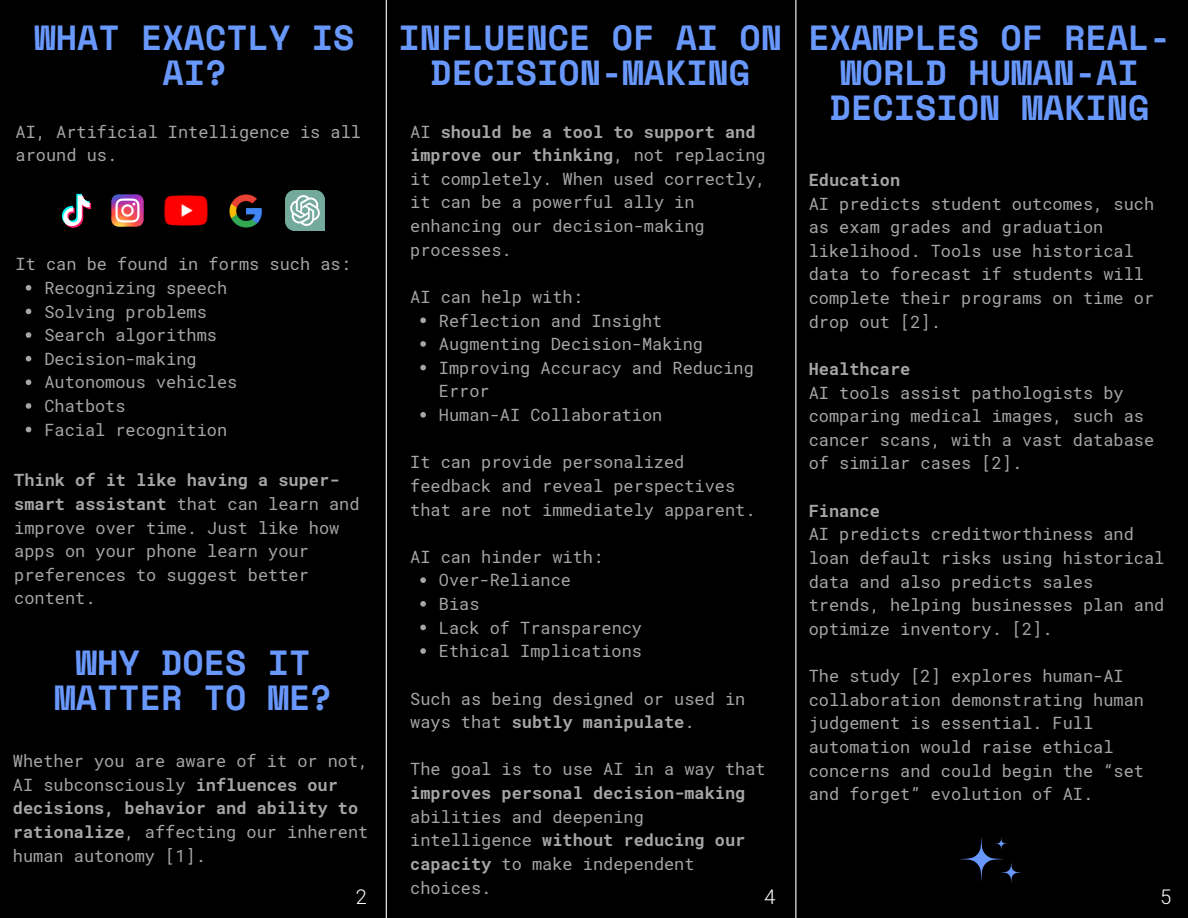
<style>
.page{position:relative;width:1188px;height:918px;background:#000}
.page>*{position:absolute;margin:0;border:0;box-sizing:border-box;transform-origin:0 0}
.t1{font:700 34.8px/34.8px "Space Mono";color:#6998fd;text-align:center}
.t2{font:300 20.1px "Roboto Mono";color:#fff}
.t3{font:16.95px/23.7px "Roboto Mono";color:#a6a6a6}
.t4{font:700 16.95px "Roboto Mono";color:#a6a6a6}
.s1{font-weight:700}
</style>
<div class="page">
<svg style="left:959px;top:837px;width:63px;height:47px"></svg>
<hr style="left:386px;top:0;width:1px;height:918px;background:#fff">
<hr style="left:795px;top:0;width:1px;height:918px;background:#fff">
<img style="left:111px;top:194px;width:33px;height:33px">
<img style="left:164px;top:195px;width:44px;height:31px">
<img style="left:229px;top:194px;width:33px;height:34px">
<img style="left:285px;top:191px;width:39px;height:39px">
<img style="left:61px;top:193px;width:31px;height:35px">
<svg style="left:26px;top:285px;width:5px;height:6px"></svg>
<svg style="left:26px;top:309px;width:5px;height:5px"></svg>
<svg style="left:26px;top:332px;width:5px;height:6px"></svg>
<svg style="left:26px;top:356px;width:5px;height:5px"></svg>
<svg style="left:26px;top:379px;width:5px;height:6px"></svg>
<svg style="left:26px;top:403px;width:5px;height:6px"></svg>
<svg style="left:26px;top:427px;width:5px;height:5px"></svg>
<svg style="left:420px;top:318px;width:6px;height:5px"></svg>
<svg style="left:420px;top:341px;width:6px;height:6px"></svg>
<svg style="left:420px;top:365px;width:6px;height:5px"></svg>
<svg style="left:420px;top:412px;width:6px;height:6px"></svg>
<svg style="left:420px;top:577px;width:6px;height:6px"></svg>
<svg style="left:420px;top:601px;width:6px;height:6px"></svg>
<svg style="left:420px;top:625px;width:6px;height:5px"></svg>
<svg style="left:420px;top:648px;width:6px;height:6px"></svg>
<p class="t1" style="left:35px;top:20px;width:321px">WHAT EXACTLY IS<br>AI?</p>
<p class="t3" style="left:16px;top:119px;width:347px">AI, Artificial Intelligence is all around us.</p>
<h1 class="t1" style="left:399px;top:20px;width:385px">INFLUENCE OF AI ON<br>DECISION-MAKING</h1>
<p class="t1" style="left:809px;top:20px;width:364px">EXAMPLES OF REAL-<br>WORLD HUMAN-AI<br>DECISION MAKING</p>
<p class="t3" style="left:410px;top:119px;width:357px">AI <span class="s1">should be a tool to support and improve our thinking</span>, not replacing it completely. When used correctly, it can be a powerful ally in enhancing our decision-making processes.</p>
<p class="t3" style="left:410px;top:284px;width:174px">AI can help with:</p>
<p class="t3" style="left:439px;top:308px;width:225px">Reflection and Insight</p>
<p class="t3" style="left:439px;top:332px;width:266px">Augmenting Decision-Making</p>
<p class="t3" style="left:439px;top:355px;width:316px">Improving Accuracy and Reducing<br>Error</p>
<p class="t3" style="left:439px;top:403px;width:225px">Human-AI Collaboration</p>
<p class="t3" style="left:410px;top:450px;width:347px">It can provide personalized feedback and reveal perspectives that are not immediately apparent.</p>
<p class="t3" style="left:410px;top:544px;width:195px">AI can hinder with:</p>
<p class="t3" style="left:439px;top:568px;width:134px">Over-Reliance</p>
<p class="t3" style="left:439px;top:592px;width:42px">Bias</p>
<p class="t3" style="left:439px;top:615px;width:205px">Lack of Transparency</p>
<p class="t3" style="left:439px;top:639px;width:205px">Ethical Implications</p>
<p class="t3" style="left:410px;top:686px;width:337px">Such as being designed or used in ways that <span class="s1">subtly manipulate</span>.</p>
<p class="t3" style="left:410px;top:757px;width:357px">The goal is to use AI in a way that <span class="s1">improves personal decision-making </span>abilities and deepening intelligence <span class="s1">without reducing our capacity</span> to make independent choices.</p>
<p class="t4" style="left:809px;top:168px;width:93px">Education</p>
<p class="t3" style="left:809px;top:191px;width:347px">AI predicts student outcomes, such as exam grades and graduation likelihood. Tools use historical data to forecast if students will complete their programs on time or drop out [2].</p>
<p class="t4" style="left:809px;top:357px;width:103px">Healthcare</p>
<p class="t3" style="left:809px;top:380px;width:347px">AI tools assist pathologists by comparing medical images, such as cancer scans, with a vast database of similar cases [2].</p>
<p class="t4" style="left:809px;top:499px;width:73px">Finance</p>
<p class="t3" style="left:809px;top:522px;width:357px">AI predicts creditworthiness and loan default risks using historical data and also predicts sales trends, helping businesses plan and optimize inventory. [2].</p>
<p class="t3" style="left:809px;top:664px;width:337px">The study [2] explores human-AI collaboration demonstrating human judgement is essential. Full automation would raise ethical concerns and could begin the “set and forget” evolution of AI.</p>
<p class="t3" style="left:16px;top:252px;width:337px">It can be found in forms such as:</p>
<p class="t3" style="left:44px;top:276px;width:184px">Recognizing speech</p>
<p class="t3" style="left:44px;top:299px;width:164px">Solving problems</p>
<p class="t3" style="left:44px;top:323px;width:174px">Search algorithms</p>
<p class="t3" style="left:44px;top:346px;width:154px">Decision-making</p>
<p class="t3" style="left:44px;top:370px;width:195px">Autonomous vehicles</p>
<p class="t3" style="left:44px;top:394px;width:83px">Chatbots</p>
<p class="t3" style="left:44px;top:417px;width:184px">Facial recognition</p>
<p class="t3" style="left:14px;top:468px;width:347px"><span class="s1">Think of it like having a super&shy;smart assistant</span> that can learn and improve over time. Just like how apps on your phone learn your preferences to suggest better content.</p>
<p class="t1" style="left:55px;top:644px;width:279px">WHY DOES IT<br>MATTER TO ME?</p>
<h1 class="t3" style="left:13px;top:749px;width:357px">Whether you are aware of it or not,<br>AI subconsciously <span class="s1">influences our decisions, behavior and ability to rationalize</span>, affecting our inherent human autonomy [1].</h1>
<p class="t2" style="left:356px;top:883px;width:14px">2</p>
<p class="t2" style="left:764px;top:883px;width:14px">4</p>
<h1 class="t2" style="left:1160px;top:883px;width:14px">5</h1>
</div>
